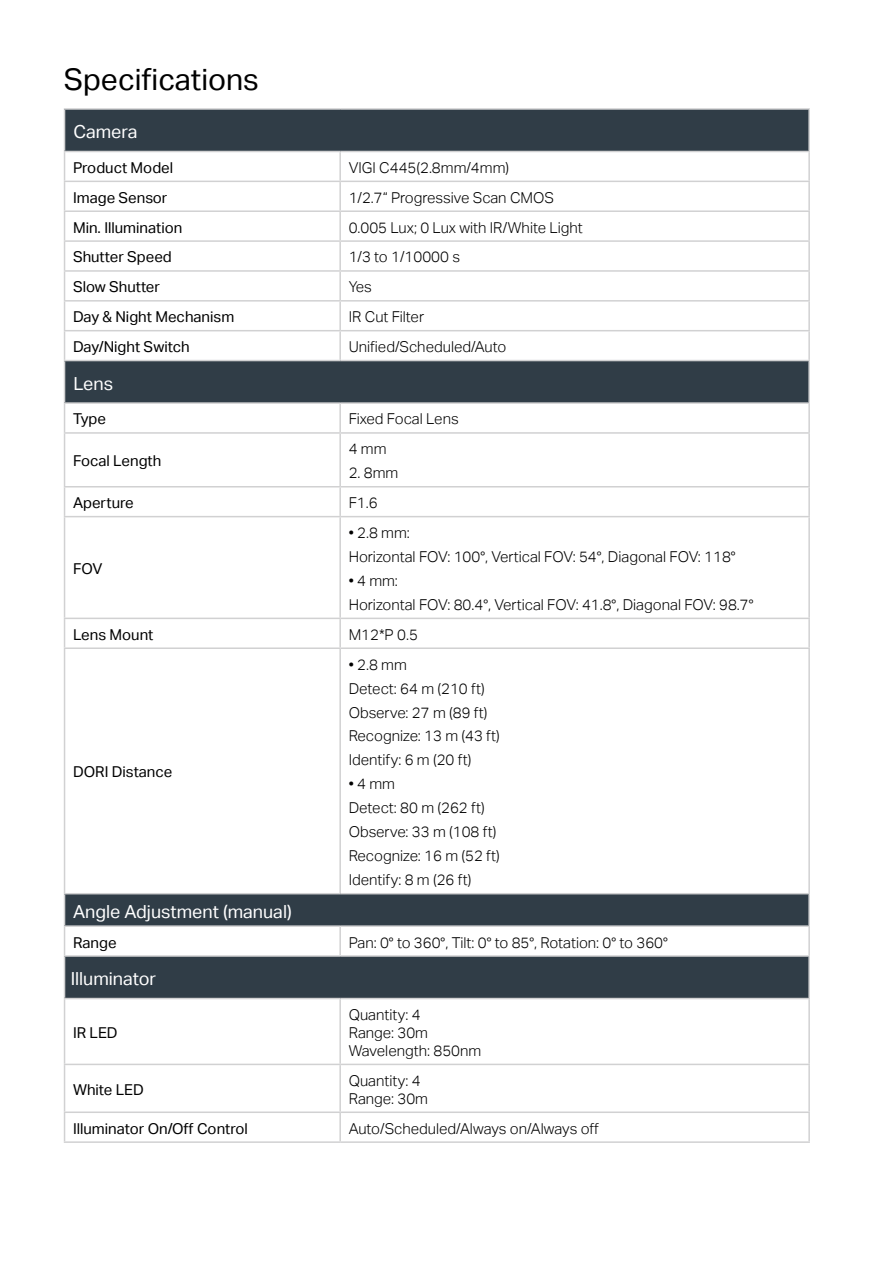
<style>
.page{position:relative;width:893px;height:1263px;background:#fff}
.page>*{position:absolute;margin:0;border:0;box-sizing:border-box;transform-origin:0 0}
.t1{font:30px "TP Link Aktiv Regular";color:#000}
.t2{font:18px "TP Link Aktiv Regular";color:#fff}
.t3{font:15px/24px "TP Link Aktiv Light";color:#000}
.t4{font:15px "TP Link Aktiv Regular";color:#000}
</style>
<div class="page">
<div style="left:65px;top:109px;width:744px;height:42px;background:#303d47"></div>
<div style="left:65px;top:361px;width:744px;height:42px;background:#303d47"></div>
<div style="left:65px;top:894px;width:744px;height:32px;background:#303d47"></div>
<div style="left:65px;top:956px;width:744px;height:42px;background:#303d47"></div>
<hr style="left:64px;top:108px;width:276px;height:2px;background:#d1d1d2">
<hr style="left:64px;top:110px;width:1px;height:41px;background:#d1d1d2">
<hr style="left:340px;top:108px;width:470px;height:2px;background:#d1d1d2">
<hr style="left:808px;top:110px;width:2px;height:41px;background:#d1d1d2">
<hr style="left:64px;top:151px;width:276px;height:1px;background:#d1d1d2">
<hr style="left:340px;top:151px;width:470px;height:1px;background:#d1d1d2">
<hr style="left:339px;top:152px;width:2px;height:29px;background:#d1d1d2">
<hr style="left:808px;top:152px;width:2px;height:29px;background:#d1d1d2">
<hr style="left:64px;top:181px;width:276px;height:1px;background:#d1d1d2">
<hr style="left:340px;top:181px;width:470px;height:1px;background:#d1d1d2">
<hr style="left:339px;top:182px;width:2px;height:28px;background:#d1d1d2">
<hr style="left:808px;top:182px;width:2px;height:28px;background:#d1d1d2">
<hr style="left:64px;top:210px;width:276px;height:2px;background:#d1d1d2">
<hr style="left:340px;top:210px;width:470px;height:2px;background:#d1d1d2">
<hr style="left:339px;top:212px;width:2px;height:28px;background:#d1d1d2">
<hr style="left:808px;top:212px;width:2px;height:28px;background:#d1d1d2">
<hr style="left:64px;top:240px;width:276px;height:2px;background:#d1d1d2">
<hr style="left:340px;top:240px;width:470px;height:2px;background:#d1d1d2">
<hr style="left:339px;top:242px;width:2px;height:28px;background:#d1d1d2">
<hr style="left:808px;top:242px;width:2px;height:28px;background:#d1d1d2">
<hr style="left:64px;top:270px;width:276px;height:2px;background:#d1d1d2">
<hr style="left:340px;top:270px;width:470px;height:2px;background:#d1d1d2">
<hr style="left:339px;top:272px;width:2px;height:28px;background:#d1d1d2">
<hr style="left:808px;top:272px;width:2px;height:28px;background:#d1d1d2">
<hr style="left:64px;top:300px;width:276px;height:2px;background:#d1d1d2">
<hr style="left:340px;top:300px;width:470px;height:2px;background:#d1d1d2">
<hr style="left:339px;top:302px;width:2px;height:28px;background:#d1d1d2">
<hr style="left:808px;top:302px;width:2px;height:28px;background:#d1d1d2">
<hr style="left:64px;top:330px;width:276px;height:1px;background:#d1d1d2">
<svg style="left:64px;top:152px;width:1px;height:208px"></svg>
<hr style="left:340px;top:330px;width:470px;height:1px;background:#d1d1d2">
<hr style="left:339px;top:331px;width:2px;height:29px;background:#d1d1d2">
<hr style="left:808px;top:331px;width:2px;height:29px;background:#d1d1d2">
<hr style="left:64px;top:360px;width:276px;height:1px;background:#d1d1d2">
<hr style="left:64px;top:361px;width:1px;height:41px;background:#d1d1d2">
<hr style="left:340px;top:360px;width:470px;height:1px;background:#d1d1d2">
<hr style="left:808px;top:361px;width:2px;height:41px;background:#d1d1d2">
<hr style="left:64px;top:402px;width:276px;height:2px;background:#d1d1d2">
<svg style="left:64px;top:404px;width:1px;height:28px"></svg>
<hr style="left:340px;top:402px;width:470px;height:2px;background:#d1d1d2">
<hr style="left:339px;top:404px;width:2px;height:28px;background:#d1d1d2">
<hr style="left:808px;top:404px;width:2px;height:28px;background:#d1d1d2">
<hr style="left:64px;top:432px;width:276px;height:2px;background:#d1d1d2">
<hr style="left:64px;top:434px;width:1px;height:52px;background:#d1d1d2">
<hr style="left:340px;top:432px;width:470px;height:2px;background:#d1d1d2">
<hr style="left:339px;top:434px;width:2px;height:52px;background:#d1d1d2">
<hr style="left:808px;top:434px;width:2px;height:52px;background:#d1d1d2">
<hr style="left:64px;top:486px;width:276px;height:1px;background:#d1d1d2">
<svg style="left:64px;top:487px;width:1px;height:29px"></svg>
<hr style="left:340px;top:486px;width:470px;height:1px;background:#d1d1d2">
<hr style="left:339px;top:487px;width:2px;height:29px;background:#d1d1d2">
<hr style="left:808px;top:487px;width:2px;height:29px;background:#d1d1d2">
<hr style="left:64px;top:516px;width:276px;height:1px;background:#d1d1d2">
<hr style="left:64px;top:517px;width:1px;height:101px;background:#d1d1d2">
<hr style="left:340px;top:516px;width:470px;height:1px;background:#d1d1d2">
<hr style="left:339px;top:517px;width:2px;height:101px;background:#d1d1d2">
<hr style="left:808px;top:517px;width:2px;height:101px;background:#d1d1d2">
<hr style="left:64px;top:618px;width:276px;height:1px;background:#d1d1d2">
<svg style="left:64px;top:619px;width:1px;height:28px"></svg>
<hr style="left:808px;top:619px;width:2px;height:28px;background:#d1d1d2">
<hr style="left:64px;top:649px;width:1px;height:244px;background:#d1d1d2">
<hr style="left:808px;top:649px;width:2px;height:244px;background:#d1d1d2">
<svg style="left:64px;top:927px;width:1px;height:28px"></svg>
<hr style="left:808px;top:927px;width:2px;height:28px;background:#d1d1d2">
<hr style="left:64px;top:955px;width:276px;height:2px;background:#d1d1d2">
<hr style="left:64px;top:957px;width:1px;height:41px;background:#d1d1d2">
<hr style="left:340px;top:955px;width:470px;height:2px;background:#d1d1d2">
<hr style="left:808px;top:957px;width:2px;height:41px;background:#d1d1d2">
<hr style="left:64px;top:998px;width:276px;height:1px;background:#d1d1d2">
<hr style="left:64px;top:999px;width:1px;height:65px;background:#d1d1d2">
<hr style="left:340px;top:998px;width:470px;height:1px;background:#d1d1d2">
<hr style="left:339px;top:999px;width:2px;height:65px;background:#d1d1d2">
<hr style="left:808px;top:999px;width:2px;height:65px;background:#d1d1d2">
<hr style="left:64px;top:1064px;width:276px;height:1px;background:#d1d1d2">
<hr style="left:64px;top:1065px;width:1px;height:46px;background:#d1d1d2">
<hr style="left:340px;top:1064px;width:470px;height:1px;background:#d1d1d2">
<hr style="left:339px;top:1065px;width:2px;height:46px;background:#d1d1d2">
<hr style="left:808px;top:1065px;width:2px;height:46px;background:#d1d1d2">
<hr style="left:64px;top:1111px;width:276px;height:2px;background:#d1d1d2">
<svg style="left:64px;top:1113px;width:1px;height:28px"></svg>
<hr style="left:340px;top:1111px;width:470px;height:2px;background:#d1d1d2">
<hr style="left:339px;top:1113px;width:2px;height:28px;background:#d1d1d2">
<hr style="left:808px;top:1113px;width:2px;height:28px;background:#d1d1d2">
<hr style="left:64px;top:1141px;width:276px;height:2px;background:#d1d1d2">
<hr style="left:340px;top:1141px;width:470px;height:2px;background:#d1d1d2">
<hr style="left:64px;top:647px;width:276px;height:2px;background:#d1d1d2">
<hr style="left:340px;top:647px;width:470px;height:2px;background:#d1d1d2">
<hr style="left:340px;top:618px;width:470px;height:1px;background:#d1d1d2">
<hr style="left:339px;top:619px;width:2px;height:28px;background:#d1d1d2">
<hr style="left:339px;top:649px;width:2px;height:244px;background:#d1d1d2">
<hr style="left:339px;top:927px;width:2px;height:28px;background:#d1d1d2">
<hr style="left:64px;top:894px;width:1px;height:31px;background:#d1d1d2">
<hr style="left:64px;top:893px;width:276px;height:1px;background:#d1d1d2">
<hr style="left:340px;top:893px;width:470px;height:1px;background:#d1d1d2">
<hr style="left:808px;top:894px;width:2px;height:31px;background:#d1d1d2">
<hr style="left:64px;top:925px;width:276px;height:2px;background:#d1d1d2">
<hr style="left:340px;top:925px;width:470px;height:2px;background:#d1d1d2">
<h1 class="t1" style="left:64px;top:62px;width:197px">Specifications</h1>
<p class="t2" style="left:73px;top:121px;width:66px">Camera</p>
<p class="t4" style="left:73px;top:159px;width:102px">Product Model</p>
<p class="t3" style="left:349px;top:156px;width:162px">VIGI C445(2.8mm/4mm)</p>
<p class="t4" style="left:73px;top:189px;width:96px">Image Sensor</p>
<p class="t3" style="left:349px;top:186px;width:207px">1/2.7“ Progressive Scan CMOS</p>
<p class="t4" style="left:73px;top:219px;width:111px">Min. Illumination</p>
<p class="t3" style="left:349px;top:215px;width:236px">0.005 Lux; 0 Lux with IR/White Light</p>
<p class="t4" style="left:73px;top:248px;width:100px">Shutter Speed</p>
<p class="t3" style="left:349px;top:245px;width:113px">1/3 to 1/10000 s</p>
<p class="t4" style="left:73px;top:278px;width:88px">Slow Shutter</p>
<p class="t3" style="left:349px;top:275px;width:25px">Yes</p>
<p class="t4" style="left:73px;top:308px;width:163px">Day &amp; Night Mechanism</p>
<p class="t3" style="left:349px;top:305px;width:77px">IR Cut Filter</p>
<p class="t4" style="left:73px;top:338px;width:118px">Day/Night Switch</p>
<p class="t3" style="left:349px;top:335px;width:159px">Unified/Scheduled/Auto</p>
<p class="t2" style="left:73px;top:373px;width:41px">Lens</p>
<p class="t4" style="left:73px;top:410px;width:35px">Type</p>
<p class="t3" style="left:349px;top:407px;width:112px">Fixed Focal Lens</p>
<p class="t4" style="left:73px;top:452px;width:90px">Focal Length</p>
<p class="t3" style="left:349px;top:437px;width:39px">4 mm</p>
<p class="t3" style="left:349px;top:461px;width:51px">2. 8mm</p>
<p class="t4" style="left:73px;top:494px;width:62px">Aperture</p>
<p class="t3" style="left:349px;top:491px;width:31px">F1.6</p>
<p class="t4" style="left:73px;top:560px;width:31px">FOV</p>
<p class="t3" style="left:349px;top:521px;width:388px">• 2.8 mm:<br>Horizontal FOV: 100°, Vertical FOV: 54°, Diagonal FOV: 118°</p>
<p class="t3" style="left:349px;top:569px;width:406px">• 4 mm:<br>Horizontal FOV: 80.4°, Vertical FOV: 41.8°, Diagonal FOV: 98.7°</p>
<p class="t4" style="left:73px;top:626px;width:82px">Lens Mount</p>
<p class="t3" style="left:349px;top:622px;width:71px">M12*P 0.5</p>
<p class="t4" style="left:73px;top:763px;width:101px">DORI Distance</p>
<p class="t3" style="left:349px;top:652px;width:153px">• 2.8 mm<br>Detect: 64 m (210 ft)<br>Observe: 27 m (89 ft)<br>Recognize: 13 m (43 ft)<br>Identify: 6 m (20 ft)</p>
<p class="t3" style="left:349px;top:772px;width:153px">• 4 mm<br>Detect: 80 m (262 ft)<br>Observe: 33 m (108 ft)<br>Recognize: 16 m (52 ft)<br>Identify: 8 m (26 ft)</p>
<p class="t2" style="left:73px;top:901px;width:220px">Angle Adjustment (manual)</p>
<p class="t4" style="left:73px;top:933px;width:45px">Range</p>
<p class="t3" style="left:349px;top:930px;width:321px">Pan: 0° to 360°, Tilt: 0° to 85°, Rotation: 0° to 360°</p>
<p class="t2" style="left:71px;top:968px;width:87px">Illuminator</p>
<p class="t4" style="left:73px;top:1024px;width:46px">IR LED</p>
<p class="t3" style="left:349px;top:1006px;width:134px;line-height:18px">Quantity: 4<br>Range: 30m<br>Wavelength: 850nm</p>
<p class="t4" style="left:73px;top:1081px;width:72px">White LED</p>
<p class="t3" style="left:349px;top:1071px;width:81px;line-height:18px">Quantity: 4<br>Range: 30m</p>
<p class="t4" style="left:73px;top:1120px;width:176px">Illuminator On/Off Control</p>
<p class="t3" style="left:349px;top:1116px;width:252px">Auto/Scheduled/Always on/Always off</p>
</div>
